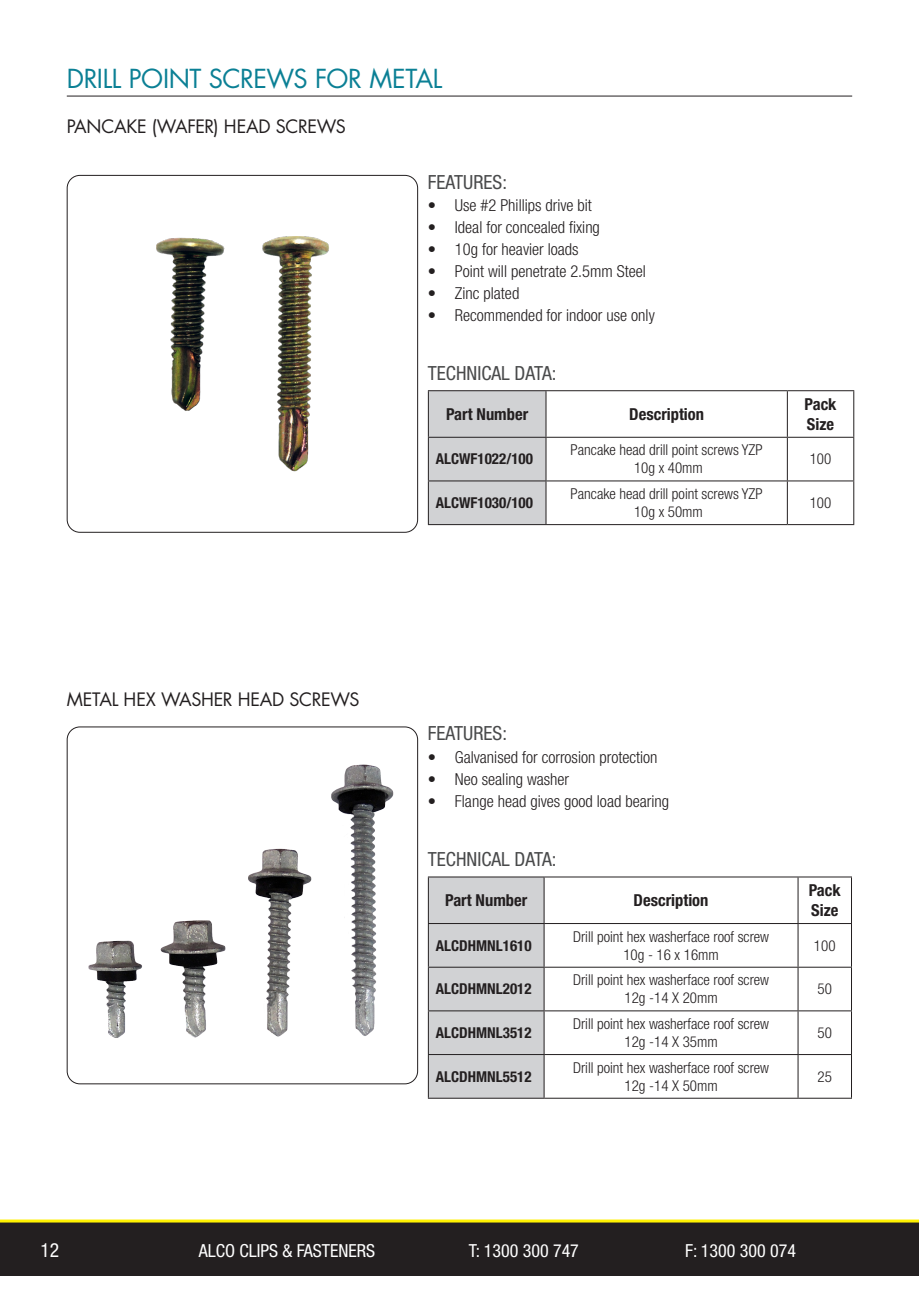
<style>
.page{position:relative;width:919px;height:1289px;background:#fff}
.page>*{position:absolute;margin:0;border:0;box-sizing:border-box;transform-origin:0 0}
.t1{font:25.5px "Futura Std";letter-spacing:-.02em;color:#0b8095}
.t2{font:condensed 19.5px "Helvetica Neue LT Std";color:#494a4b}
.t3{font:condensed 19.5px "Helvetica Neue LT Std";color:#fff}
.t4{font:18px "Futura Std";letter-spacing:-.02em;color:#231f20}
.t5{font:condensed 18px "Helvetica Neue LT Std";color:#fff}
.t6{font:300 condensed 16.5px "Helvetica Neue LT Std";color:#231f20}
.t7{font:700 condensed 16.5px/19.8px "Helvetica Neue LT Std";color:#231f20}
.t8{font:300 condensed 15px "Helvetica Neue LT Std";color:#231f20}
.t9{font:700 condensed 15px "Helvetica Neue LT Std";color:#231f20}
</style>
<div class="page">
<div style="left:0;top:1222px;width:918px;height:54px;background:#231f20"></div>
<hr style="left:0;top:1219px;width:918px;height:3px;background:#fff101">
<hr style="left:67px;top:96px;width:785px;height:1px;background:#231f20">
<div style="left:429px;top:391px;width:116px;height:133px;background:#d1d2d4"></div>
<hr style="left:546px;top:390px;width:241px;height:1px;background:#231f20">
<hr style="left:787px;top:390px;width:67px;height:1px;background:#231f20">
<hr style="left:786px;top:391px;width:1px;height:46px;background:#231f20">
<hr style="left:853px;top:391px;width:1px;height:46px;background:#231f20">
<hr style="left:546px;top:437px;width:241px;height:1px;background:#231f20">
<hr style="left:787px;top:437px;width:67px;height:1px;background:#231f20">
<hr style="left:786px;top:438px;width:1px;height:42px;background:#231f20">
<hr style="left:853px;top:438px;width:1px;height:42px;background:#231f20">
<hr style="left:546px;top:480px;width:241px;height:1px;background:#231f20">
<hr style="left:787px;top:480px;width:67px;height:1px;background:#231f20">
<hr style="left:786px;top:481px;width:1px;height:43px;background:#231f20">
<hr style="left:853px;top:481px;width:1px;height:43px;background:#231f20">
<hr style="left:546px;top:524px;width:241px;height:1px;background:#231f20">
<hr style="left:787px;top:524px;width:67px;height:1px;background:#231f20">
<hr style="left:428px;top:390px;width:118px;height:1px;background:#231f20">
<hr style="left:428px;top:391px;width:1px;height:46px;background:#231f20">
<hr style="left:545px;top:391px;width:1px;height:46px;background:#231f20">
<hr style="left:428px;top:437px;width:118px;height:1px;background:#231f20">
<hr style="left:428px;top:438px;width:1px;height:42px;background:#231f20">
<hr style="left:545px;top:438px;width:1px;height:42px;background:#231f20">
<hr style="left:428px;top:481px;width:1px;height:43px;background:#231f20">
<hr style="left:545px;top:481px;width:1px;height:43px;background:#231f20">
<hr style="left:428px;top:480px;width:118px;height:1px;background:#231f20">
<hr style="left:428px;top:524px;width:118px;height:1px;background:#231f20">
<img style="left:156px;top:236px;width:173px;height:236px">
<div style="left:67px;top:175px;width:351px;height:357px;border:1px solid #231f20;border-radius:13px"></div>
<div style="left:429px;top:877px;width:114px;height:220px;background:#d1d2d4"></div>
<hr style="left:797px;top:877px;width:1px;height:46px;background:#231f20">
<hr style="left:797px;top:924px;width:1px;height:42px;background:#231f20">
<hr style="left:851px;top:924px;width:1px;height:42px;background:#231f20">
<hr style="left:797px;top:967px;width:1px;height:43px;background:#231f20">
<hr style="left:797px;top:1011px;width:1px;height:43px;background:#231f20">
<hr style="left:851px;top:1011px;width:1px;height:43px;background:#231f20">
<hr style="left:797px;top:1054px;width:1px;height:43px;background:#231f20">
<hr style="left:544px;top:876px;width:254px;height:1px;background:#231f20">
<hr style="left:798px;top:876px;width:53px;height:1px;background:#231f20">
<hr style="left:851px;top:877px;width:1px;height:46px;background:#231f20">
<hr style="left:428px;top:923px;width:116px;height:1px;background:#231f20">
<hr style="left:544px;top:923px;width:254px;height:1px;background:#231f20">
<hr style="left:798px;top:923px;width:53px;height:1px;background:#231f20">
<hr style="left:428px;top:876px;width:116px;height:1px;background:#231f20">
<hr style="left:428px;top:877px;width:1px;height:46px;background:#231f20">
<hr style="left:543px;top:877px;width:1px;height:46px;background:#231f20">
<hr style="left:428px;top:924px;width:1px;height:42px;background:#231f20">
<hr style="left:543px;top:924px;width:1px;height:42px;background:#231f20">
<hr style="left:543px;top:967px;width:1px;height:43px;background:#231f20">
<hr style="left:428px;top:1011px;width:1px;height:43px;background:#231f20">
<hr style="left:543px;top:1011px;width:1px;height:43px;background:#231f20">
<hr style="left:543px;top:1054px;width:1px;height:43px;background:#231f20">
<hr style="left:428px;top:966px;width:116px;height:1px;background:#231f20">
<hr style="left:428px;top:967px;width:1px;height:43px;background:#231f20">
<hr style="left:544px;top:966px;width:254px;height:1px;background:#231f20">
<hr style="left:798px;top:966px;width:53px;height:1px;background:#231f20">
<hr style="left:851px;top:967px;width:1px;height:43px;background:#231f20">
<hr style="left:428px;top:1010px;width:116px;height:1px;background:#231f20">
<hr style="left:544px;top:1010px;width:254px;height:1px;background:#231f20">
<hr style="left:798px;top:1010px;width:53px;height:1px;background:#231f20">
<hr style="left:428px;top:1054px;width:116px;height:1px;background:#231f20">
<hr style="left:428px;top:1054px;width:1px;height:43px;background:#231f20">
<hr style="left:544px;top:1054px;width:254px;height:1px;background:#231f20">
<hr style="left:798px;top:1054px;width:53px;height:1px;background:#231f20">
<hr style="left:851px;top:1054px;width:1px;height:43px;background:#231f20">
<hr style="left:428px;top:1097px;width:116px;height:1px;background:#231f20">
<hr style="left:544px;top:1097px;width:254px;height:1px;background:#231f20">
<hr style="left:798px;top:1097px;width:53px;height:1px;background:#231f20">
<img style="left:67px;top:730px;width:350px;height:350px">
<div style="left:67px;top:726px;width:351px;height:358px;border:1px solid #231f20;border-radius:13px"></div>
<p class="t1" style="left:67px;top:62px;width:377px">DRILL POINT SCREWS FOR METAL</p>
<p class="t4" style="left:67px;top:115px;width:280px">PANCAKE (WAFER) HEAD SCREWS</p>
<p class="t2" style="left:428px;top:171px;width:81px">FEATURES:</p>
<p class="t6" style="left:428px;top:196px;width:165px">• Use #2 Phillips drive bit</p>
<p class="t6" style="left:428px;top:218px;width:173px">• Ideal for concealed fixing</p>
<p class="t6" style="left:428px;top:240px;width:152px">• 10g for heavier loads</p>
<p class="t6" style="left:428px;top:262px;width:219px">• Point will penetrate 2.5mm Steel</p>
<p class="t6" style="left:428px;top:284px;width:93px">• Zinc plated</p>
<p class="t6" style="left:428px;top:306px;width:228px">• Recommended for indoor use only</p>
<p class="t2" style="left:428px;top:362px;width:130px">TECHNICAL DATA:</p>
<p class="t7" style="left:446px;top:404px;width:84px">Part Number</p>
<p class="t7" style="left:629px;top:404px;width:76px">Description</p>
<p class="t7" style="left:804px;top:394px;width:33px">Pack<br>Size</p>
<p class="t9" style="left:436px;top:450px;width:99px">ALCWF1022/100</p>
<p class="t8" style="left:570px;top:441px;width:193px">Pancake head drill point screws YZP</p>
<p class="t8" style="left:634px;top:459px;width:70px">10g x 40mm</p>
<p class="t8" style="left:809px;top:450px;width:23px">100</p>
<p class="t4" style="left:67px;top:688px;width:294px">METAL HEX WASHER HEAD SCREWS</p>
<p class="t9" style="left:436px;top:493px;width:99px">ALCWF1030/100</p>
<p class="t8" style="left:570px;top:485px;width:193px">Pancake head drill point screws YZP</p>
<p class="t8" style="left:634px;top:503px;width:70px">10g x 50mm</p>
<p class="t8" style="left:809px;top:494px;width:23px">100</p>
<p class="t2" style="left:428px;top:722px;width:81px">FEATURES:</p>
<p class="t6" style="left:428px;top:747px;width:231px">• Galvanised for corrosion protection</p>
<p class="t6" style="left:428px;top:769px;width:143px">• Neo sealing washer</p>
<p class="t6" style="left:428px;top:791px;width:242px">• Flange head gives good load bearing</p>
<p class="t2" style="left:428px;top:848px;width:130px">TECHNICAL DATA:</p>
<p class="t7" style="left:445px;top:890px;width:84px">Part Number</p>
<p class="t7" style="left:633px;top:890px;width:76px">Description</p>
<p class="t7" style="left:808px;top:880px;width:33px">Pack<br>Size</p>
<p class="t9" style="left:436px;top:936px;width:97px">ALCDHMNL1610</p>
<p class="t8" style="left:573px;top:927px;width:197px">Drill point hex washerface roof screw</p>
<p class="t8" style="left:623px;top:945px;width:97px">10g - 16 x 16mm</p>
<p class="t8" style="left:813px;top:936px;width:23px">100</p>
<p class="t9" style="left:436px;top:979px;width:97px">ALCDHMNL2012</p>
<p class="t8" style="left:573px;top:971px;width:197px">Drill point hex washerface roof screw</p>
<p class="t8" style="left:624px;top:989px;width:95px">12g -14 X 20mm</p>
<p class="t8" style="left:817px;top:980px;width:16px">50</p>
<p class="t9" style="left:436px;top:1023px;width:97px">ALCDHMNL3512</p>
<p class="t8" style="left:573px;top:1015px;width:197px">Drill point hex washerface roof screw</p>
<p class="t8" style="left:624px;top:1033px;width:95px">12g -14 X 35mm</p>
<p class="t8" style="left:817px;top:1024px;width:16px">50</p>
<p class="t9" style="left:436px;top:1067px;width:97px">ALCDHMNL5512</p>
<p class="t8" style="left:573px;top:1058px;width:197px">Drill point hex washerface roof screw</p>
<p class="t8" style="left:624px;top:1076px;width:95px">12g -14 X 50mm</p>
<p class="t8" style="left:817px;top:1067px;width:16px">25</p>
<h2 class="t3" style="left:41px;top:1238px;width:20px">12</h2>
<p class="t5" style="left:199px;top:1239px;width:178px">ALCO CLIPS &amp; FASTENERS</p>
<p class="t5" style="left:469px;top:1239px;width:112px">T: 1300 300 747</p>
<p class="t5" style="left:685px;top:1239px;width:113px">F: 1300 300 074</p>
</div>
